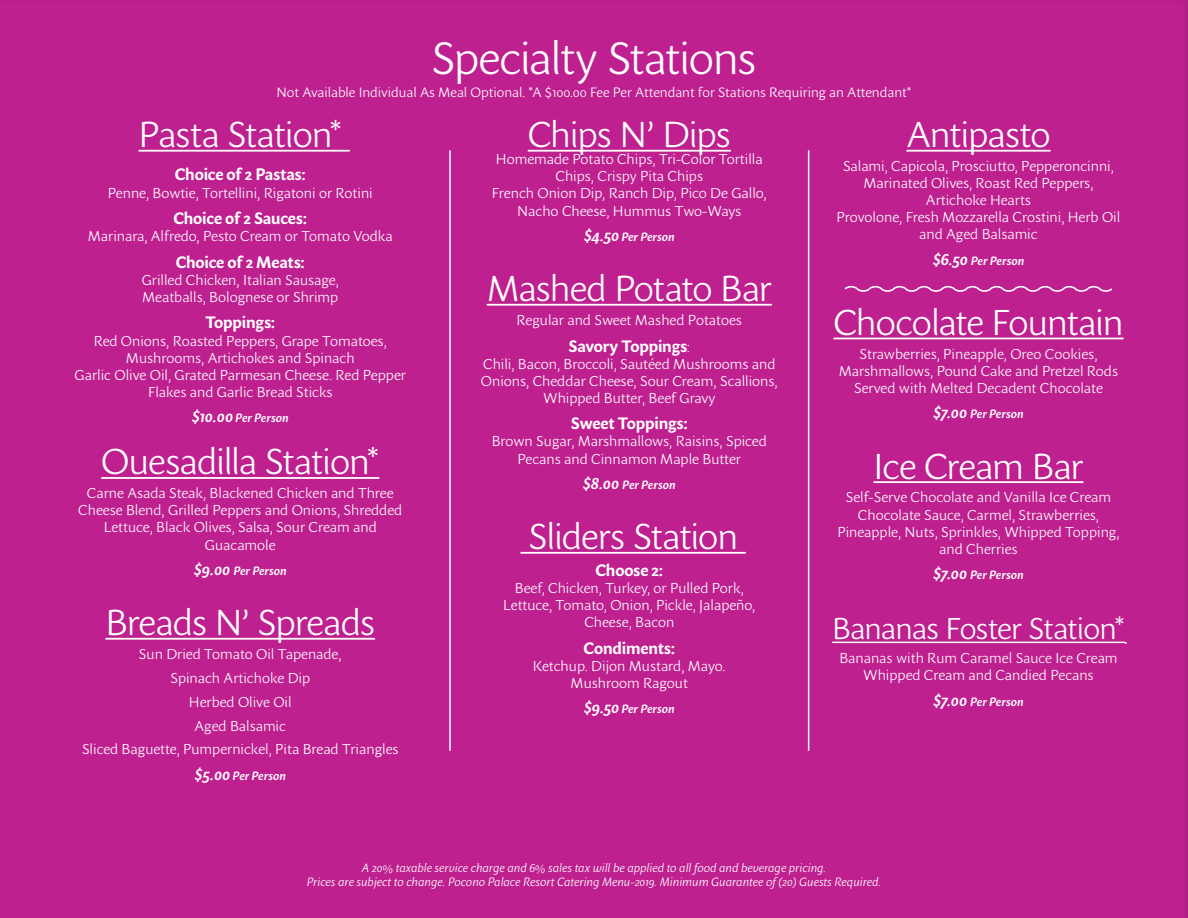
<style>
.page{position:relative;width:1188px;height:918px;background:#be208f}
.page>*{position:absolute;margin:0;border:0;box-sizing:border-box;transform-origin:0 0}
.t1{font:300 45px "Sharik Sans";letter-spacing:-.035em;color:#fff}
.t2{font:300 35.85px "Sharik Sans";letter-spacing:-.03em;color:#fff}
.t3{font:300 30px "Sharik Sans";letter-spacing:-.03em;color:#fff}
.t4{font:700 16.5px "Sharik Sans";letter-spacing:-.015em;color:#fff}
.t5{font:300 14.25px/17.1px "Sharik Sans";color:#fff;text-align:center}
.t6{font:300 13.5px "Sharik Sans";color:#fff}
.t7{font:italic 300 12px "Sharik Sans";color:#fff}
.t8{font:italic 600 12px "Sharik Sans";letter-spacing:.005em;color:#fff}
.s1{font-size:16.5px}
.s2{font-weight:300;font-size:14.25px}
</style>
<div class="page">
<hr style="left:139px;top:150px;width:211px;height:2px;background:#fff">
<hr style="left:101px;top:477px;width:278px;height:2px;background:#fff">
<hr style="left:105px;top:638px;width:270px;height:2px;background:#fff">
<hr style="left:528px;top:150px;width:203px;height:2px;background:#fff">
<hr style="left:487px;top:304px;width:285px;height:2px;background:#fff">
<hr style="left:520px;top:552px;width:226px;height:2px;background:#fff">
<hr style="left:906px;top:150px;width:145px;height:2px;background:#fff">
<hr style="left:833px;top:338px;width:291px;height:1px;background:#fff">
<hr style="left:873px;top:481px;width:211px;height:2px;background:#fff">
<hr style="left:832px;top:642px;width:293px;height:1px;background:#fff">
<svg style="left:844px;top:286px;width:269px;height:6px"></svg>
<hr style="left:449px;top:150px;width:2px;height:601px;background:#fff">
<hr style="left:808px;top:150px;width:1px;height:601px;background:#fff">
<p class="t1" style="left:431px;top:28px;width:327px">Specialty Stations</p>
<p class="t6" style="left:277px;top:83px;width:636px">Not Available Individual As Meal Optional. *A $100.00 Fee Per Attendant for Stations Requiring an Attendant*</p>
<p class="t2" style="left:906px;top:110px;width:146px">Antipasto</p>
<p class="t5" style="left:843px;top:157px;width:272px">Salami, Capicola, Prosciutto, Pepperoncinni,</p>
<p class="t5" style="left:863px;top:174px;width:232px">Marinated Olives, Roast Red Peppers,<br>Artichoke Hearts</p>
<p class="t5" style="left:837px;top:208px;width:285px">Provolone, Fresh Mozzarella Crostini, Herb Oil and Aged Balsamic</p>
<p class="t8" style="left:933px;top:252px;width:93px"><span class="s1">$6.50</span> Per Person</p>
<p class="t2" style="left:833px;top:298px;width:292px">Chocolate Fountain</p>
<p class="t5" style="left:839px;top:345px;width:281px">Strawberries, Pineapple, Oreo Cookies,<br>Marshmallows, Pound Cake and Pretzel Rods</p>
<p class="t5" style="left:854px;top:379px;width:250px">Served with Melted Decadent Chocolate</p>
<p class="t8" style="left:933px;top:406px;width:92px"><span class="s1">$7.00</span> Per Person</p>
<p class="t2" style="left:873px;top:442px;width:212px">Ice Cream Bar</p>
<p class="t5" style="left:846px;top:489px;width:267px">Self-Serve Chocolate and Vanilla Ice Cream</p>
<p class="t5" style="left:837px;top:506px;width:284px">Chocolate Sauce, Carmel, Strawberries,<br>Pineapple, Nuts, Sprinkles, Whipped Topping, and Cherries</p>
<p class="t8" style="left:933px;top:567px;width:92px"><span class="s1">$7.00</span> Per Person</p>
<p class="t3" style="left:832px;top:608px;width:294px">Bananas Foster Station*</p>
<p class="t5" style="left:839px;top:649px;width:280px">Bananas with Rum Caramel Sauce Ice Cream</p>
<p class="t5" style="left:863px;top:666px;width:232px">Whipped Cream and Candied Pecans</p>
<p class="t8" style="left:933px;top:693px;width:92px"><span class="s1">$7.00</span> Per Person</p>
<p class="t2" style="left:139px;top:110px;width:205px">Pasta Station*</p>
<p class="t4" style="left:175px;top:163px;width:132px">Choice of 2 Pastas:</p>
<p class="t5" style="left:108px;top:184px;width:267px">Penne, Bowtie, Tortellini, Rigatoni or Rotini</p>
<p class="t4" style="left:173px;top:206px;width:135px">Choice of 2 Sauces:</p>
<p class="t5" style="left:88px;top:227px;width:306px">Marinara, Alfredo, Pesto Cream or Tomato Vodka</p>
<p class="t4" style="left:176px;top:250px;width:131px">Choice of 2 Meats:</p>
<p class="t5" style="left:142px;top:271px;width:199px;text-align:left">Grilled Chicken, Italian Sausage,<br>Meatballs, Bolognese or Shrimp</p>
<p class="t4" style="left:205px;top:311px;width:71px">Toppings:</p>
<p class="t5" style="left:94px;top:332px;width:295px">Red Onions, Roasted Peppers, Grape Tomatoes,<br>Mushrooms, Artichokes and Spinach</p>
<p class="t5" style="left:75px;top:366px;width:333px">Garlic Olive Oil, Grated Parmesan Cheese. Red Pepper<br>Flakes and Garlic Bread Sticks</p>
<p class="t8" style="left:192px;top:410px;width:98px"><span class="s1">$10.00</span> Per Person</p>
<p class="t2" style="left:101px;top:437px;width:280px">Ouesadilla Station*</p>
<p class="t5" style="left:78px;top:484px;width:325px">Carne Asada Steak, Blackened Chicken and Three Cheese Blend, Grilled Peppers and Onions, Shredded Lettuce, Black Olives, Salsa, Sour Cream and Guacamole</p>
<p class="t8" style="left:194px;top:562px;width:95px"><span class="s1">$9.00</span> Per Person</p>
<p class="t2" style="left:105px;top:598px;width:271px">Breads N’ Spreads</p>
<p class="t5" style="left:139px;top:645px;width:204px">Sun Dried Tomato Oil Tapenade,</p>
<p class="t5" style="left:170px;top:669px;width:141px">Spinach Artichoke Dip</p>
<p class="t5" style="left:189px;top:693px;width:104px">Herbed Olive Oil</p>
<p class="t5" style="left:195px;top:717px;width:93px">Aged Balsamic</p>
<p class="t5" style="left:82px;top:741px;width:318px">Sliced Baguette, Pumpernickel, Pita Bread Triangles</p>
<p class="t8" style="left:195px;top:767px;width:93px"><span class="s1">$5.00</span> Per Person</p>
<p class="t2" style="left:528px;top:110px;width:205px">Chips N’ Dips</p>
<p class="t5" style="left:496px;top:150px;width:268px">Homemade Potato Chips, Tri-Color Tortilla<br>Chips, Crispy Pita Chips</p>
<p class="t5" style="left:492px;top:185px;width:276px">French Onion Dip, Ranch Dip, Pico De Gallo,<br>Nacho Cheese, Hummus Two-Ways</p>
<p class="t8" style="left:584px;top:228px;width:92px"><span class="s1">$4.50</span> Per Person</p>
<p class="t2" style="left:487px;top:264px;width:287px">Mashed Potato Bar</p>
<p class="t5" style="left:517px;top:311px;width:227px">Regular and Sweet Mashed Potatoes</p>
<p class="t4" style="left:569px;top:334px;width:123px">Savory Toppings<span class="s2">:</span></p>
<p class="t5" style="left:481px;top:355px;width:298px">Chili, Bacon, Broccoli, Sautéed Mushrooms and<br>Onions, Cheddar Cheese, Sour Cream, Scallions,<br>Whipped Butter, Beef Gravy</p>
<p class="t4" style="left:571px;top:412px;width:118px">Sweet Toppings:</p>
<p class="t5" style="left:492px;top:433px;width:277px">Brown Sugar, Marshmallows, Raisins, Spiced<br>Pecans and Cinnamon Maple Butter</p>
<p class="t8" style="left:583px;top:476px;width:94px"><span class="s1">$8.00</span> Per Person</p>
<p class="t2" style="left:529px;top:512px;width:211px">Sliders Station</p>
<p class="t4" style="left:595px;top:558px;width:69px">Choose 2:</p>
<p class="t5" style="left:515px;top:579px;width:230px">Beef, Chicken, Turkey, or Pulled Pork,</p>
<p class="t5" style="left:503px;top:596px;width:254px">Lettuce, Tomato, Onion, Pickle, Jalapeño,<br>Cheese, Bacon</p>
<p class="t4" style="left:584px;top:636px;width:93px">Condiments:</p>
<p class="t5" style="left:533px;top:657px;width:194px">Ketchup. Dijon Mustard, Mayo.<br>Mushroom Ragout</p>
<p class="t8" style="left:584px;top:701px;width:93px"><span class="s1">$9.50</span> Per Person</p>
<p class="t7" style="left:362px;top:860px;width:466px">A 20% taxable service charge and 6% sales tax will be applied to all food and beverage pricing.</p>
<p class="t7" style="left:307px;top:874px;width:576px">Prices are subject to change. Pocono Palace Resort Catering Menu-2019. Minimum Guarantee of (20) Guests Required.</p>
</div>
